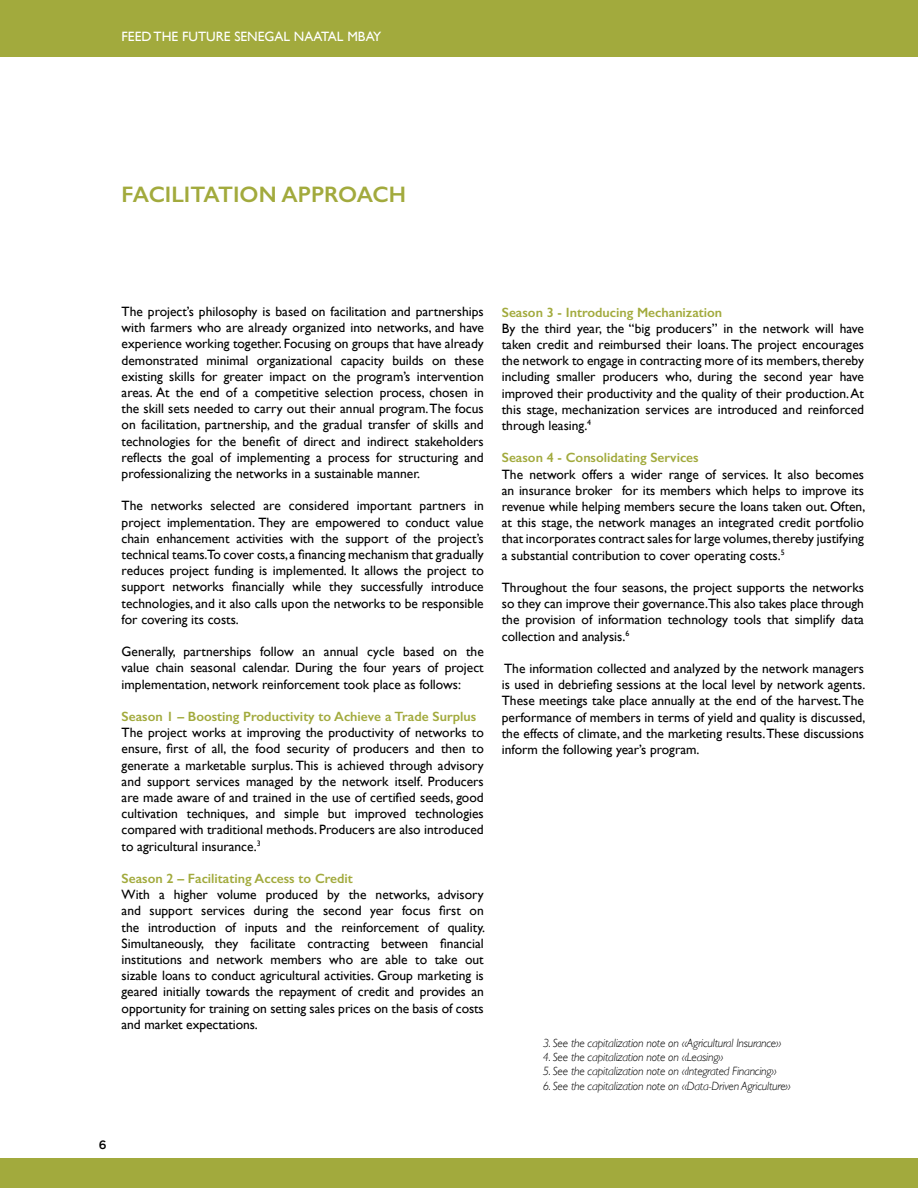
<style>
.page{position:relative;width:918px;height:1188px;background:#fff}
.page>*{position:absolute;margin:0;border:0;box-sizing:border-box;transform-origin:0 0}
.t1{font:600 22.5px "Gill Sans";color:#a2aa3d}
.t2{font:13.5px/16.2px "Gill Sans";color:#000;text-align:justify}
.t3{font:600 13.5px "Gill Sans";color:#a2aa3d}
.t4{font:13.5px "Gill Sans";color:#fff}
.t5{font:italic 300 12px "Gill Sans";letter-spacing:-.02em;color:#000}
.t6{font:500 12px "Gotham";color:#000}
</style>
<div class="page">
<div style="left:0;top:1158px;width:918px;height:30px;background:#a2aa3d"></div>
<div style="left:0;top:0;width:918px;height:57px;background:#a2aa3d"></div>
<p class="t4" style="left:122px;top:29px;width:261px">FEED THE FUTURE SENEGAL NAATAL MBAY</p>
<h2 class="t1" style="left:122px;top:181px;width:286px">FACILITATION APPROACH</h2>
<p class="t2" style="left:122px;top:303px;width:364px">The project’s philosophy is based on facilitation and partnerships with farmers who are already organized into networks, and have experience working together. Focusing on groups that have already demonstrated minimal organizational capacity builds on these existing skills for greater impact on the program’s intervention areas. At the end of a competitive selection process, chosen in the skill sets needed to carry out their annual program.The focus on facilitation, partnership, and the gradual transfer of skills and technologies for the benefit of direct and indirect stakeholders reflects the goal of implementing a process for structuring and professionalizing the networks in a sustainable manner.</p>
<p class="t2" style="left:122px;top:498px;width:364px">The networks selected are considered important partners in project implementation. They are empowered to conduct value chain enhancement activities with the support of the project’s technical teams.To cover costs,a financing mechanism that gradually reduces project funding is implemented. It allows the project to support networks financially while they successfully introduce technologies, and it also calls upon the networks to be responsible for covering its costs.</p>
<p class="t2" style="left:122px;top:643px;width:364px">Generally, partnerships follow an annual cycle based on the value chain seasonal calendar. During the four years of project implementation, network reinforcement took place as follows:</p>
<h3 class="t3" style="left:122px;top:708px;width:356px">Season 1 – Boosting Productivity to Achieve a Trade Surplus</h3>
<p class="t2" style="left:122px;top:724px;width:364px">The project works at improving the productivity of networks to ensure, first of all, the food security of producers and then to generate a marketable surplus. This is achieved through advisory and support services managed by the network itself. Producers are made aware of and trained in the use of certified seeds, good cultivation techniques, and simple but improved technologies compared with traditional methods. Producers are also introduced to agricultural insurance.<sup>3</sup></p>
<h3 class="t3" style="left:122px;top:870px;width:233px">Season 2 – Facilitating Access to Credit</h3>
<p class="t2" style="left:122px;top:886px;width:365px">With a higher volume produced by the networks, advisory and support services during the second year focus first on the introduction of inputs and the reinforcement of quality.<br>Simultaneously, they facilitate contracting between financial institutions and network members who are able to take out sizable loans to conduct agricultural activities. Group marketing is geared initially towards the repayment of credit and provides an opportunity for training on setting sales prices on the basis of costs and market expectations.</p>
<h3 class="t3" style="left:502px;top:304px;width:222px">Season 3 - Introducing Mechanization</h3>
<p class="t2" style="left:502px;top:320px;width:364px">By the third year, the “big producers” in the network will have taken credit and reimbursed their loans. The project encourages the network to engage in contracting more of its members,thereby including smaller producers who, during the second year have improved their productivity and the quality of their production.At this stage, mechanization services are introduced and reinforced through leasing.<sup>4</sup></p>
<h3 class="t3" style="left:502px;top:450px;width:198px">Season 4 - Consolidating Services</h3>
<p class="t2" style="left:502px;top:466px;width:365px">The network offers a wider range of services. It also becomes an insurance broker for its members which helps to improve its revenue while helping members secure the loans taken out. Often, at this stage, the network manages an integrated credit portfolio that incorporates contract sales for large volumes,thereby justifying a substantial contribution to cover operating costs.<sup>5</sup></p>
<p class="t2" style="left:502px;top:579px;width:364px">Throughout the four seasons, the project supports the networks so they can improve their governance.This also takes place through the provision of information technology tools that simplify data collection and analysis.<sup>6</sup></p>
<p class="t2" style="left:502px;top:660px;width:365px">The information collected and analyzed by the network managers is used in debriefing sessions at the local level by network agents.<br>These meetings take place annually at the end of the harvest.The performance of members in terms of yield and quality is discussed, the effects of climate, and the marketing results.These discussions inform the following year’s program.</p>
<p class="t5" style="left:543px;top:1036px;width:240px">3. See the capitalization note on «Agricultural Insurance»</p>
<p class="t5" style="left:543px;top:1050px;width:182px">4. See the capitalization note on «Leasing»</p>
<p class="t5" style="left:543px;top:1065px;width:235px">5. See the capitalization note on «Integrated Financing»</p>
<p class="t5" style="left:543px;top:1079px;width:249px">6. See the capitalization note on «Data-Driven Agriculture»</p>
<p class="t6" style="left:99px;top:1138px;width:9px">6</p>
</div>
